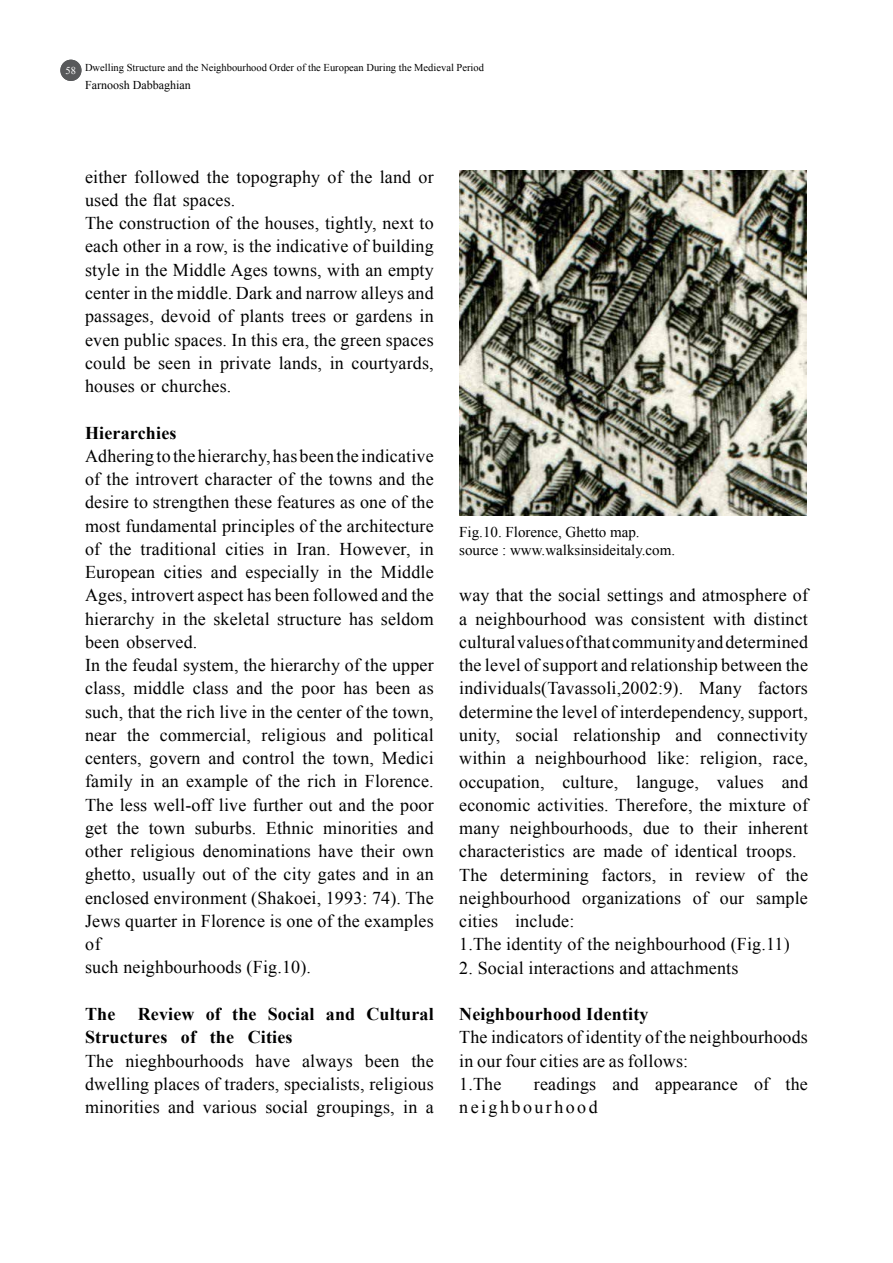
<style>
.page{position:relative;width:893px;height:1263px;background:#fff}
.page>*{position:absolute;margin:0;border:0;box-sizing:border-box;transform-origin:0 0}
.t1{font:18px/23.2px "Times New Roman";letter-spacing:.01em;color:#000;text-align:right}
.t2{font:700 18px "Times New Roman";letter-spacing:.01em;color:#000}
.t3{font:18px/23.2px "Times New Roman";letter-spacing:.135em;color:#000}
.t4{font:15px/18px "Times New Roman";color:#000}
.t5{font:12px "Times New Roman";color:#000}
.t6{font:10.5px "Times New Roman";color:#000}
.t7{font:10.5px "Times New Roman";color:#fff}
</style>
<div class="page">
<img style="left:459px;top:170px;width:347px;height:345px">
<div style="left:60px;top:60px;width:21px;height:21px;background:#58595b;border-radius:50%"></div>
<p class="t7" style="left:66px;top:64px;width:12px">5 81</p>
<p class="t6" style="left:85px;top:60px;width:400px">Dwelling Structure and the Neighbourhood Order of the European During the Medieval Period</p>
<p class="t5" style="left:85px;top:77px;width:107px">Farnoosh Dabbaghian</p>
<p class="t1" style="left:85px;top:165px;width:350px;text-align:left">either followed the topography of the land or used the flat spaces.<br>The construction of the houses, tightly, next to each other in a row is, the indicative of building style in the Middle Ages towns, with an empty center in the middle. Dark and narrow alleys and passages, devoid of plants trees or gardens in even public spaces In. this era, the green spaces could be seen in private lands, in courtyards, houses or churches.</p>
<p class="t2" style="left:85px;top:420px;width:93px">Hierarchies</p>
<p class="t1" style="left:85px;top:444px;width:350px">Adheringtothehierarchy,hasbeentheindicative of the introvert character of the towns and the desire to strengthen these features as one of the most fundamental principles of the architecture in</p>
<p class="t1" style="left:109px;top:537px;width:24px">the</p>
<p class="t1" style="left:141px;top:537px;width:77px">traditional</p>
<p class="t1" style="left:225px;top:537px;width:40px">cities</p>
<p class="t1" style="left:273px;top:537px;width:16px">in</p>
<p class="t1" style="left:85px;top:537px;width:17px">of</p>
<p class="t1" style="left:296px;top:537px;width:36px">Iran.</p>
<p class="t1" style="left:340px;top:537px;width:73px">However,</p>
<p class="t1" style="left:164px;top:560px;width:40px">cities</p>
<p class="t1" style="left:211px;top:560px;width:28px">and</p>
<p class="t1" style="left:246px;top:560px;width:75px">especially</p>
<p class="t1" style="left:328px;top:560px;width:16px">in</p>
<p class="t1" style="left:350px;top:560px;width:24px">the</p>
<p class="t1" style="left:381px;top:560px;width:54px">Middle</p>
<p class="t1" style="left:85px;top:560px;width:72px">European</p>
<p class="t1" style="left:85px;top:583px;width:350px">Ages, introvert aspect has been followed and the</p>
<p class="t1" style="left:85px;top:607px;width:350px">hierarchy in the skeletal structure has seldom</p>
<p class="t1" style="left:85px;top:630px;width:114px">been observed.</p>
<p class="t1" style="left:85px;top:653px;width:350px">In the feudal system, the hierarchy of the upper</p>
<p class="t1" style="left:419px;top:676px;width:17px">as</p>
<p class="t1" style="left:85px;top:676px;width:42px">class,</p>
<p class="t1" style="left:85px;top:700px;width:350px">such, that the rich live in the center of the town,</p>
<p class="t1" style="left:373px;top:723px;width:62px">political</p>
<p class="t1" style="left:134px;top:676px;width:52px">middle</p>
<p class="t1" style="left:193px;top:676px;width:37px">class</p>
<p class="t1" style="left:237px;top:676px;width:28px">and</p>
<p class="t1" style="left:271px;top:676px;width:24px">the</p>
<p class="t1" style="left:343px;top:676px;width:26px">has</p>
<p class="t1" style="left:376px;top:676px;width:36px">been</p>
<p class="t1" style="left:302px;top:676px;width:35px">poor</p>
<p class="t1" style="left:127px;top:723px;width:24px">the</p>
<p class="t1" style="left:160px;top:723px;width:93px">commercial,</p>
<p class="t1" style="left:262px;top:723px;width:66px">religious</p>
<p class="t1" style="left:337px;top:723px;width:28px">and</p>
<p class="t1" style="left:85px;top:723px;width:33px">near</p>
<p class="t1" style="left:85px;top:746px;width:350px">centers, govern and control the town, Medici</p>
<p class="t1" style="left:85px;top:769px;width:350px">family in an example of the rich in Florence.</p>
<p class="t1" style="left:85px;top:793px;width:350px">The less well-off live further out and the poor</p>
<p class="t1" style="left:407px;top:816px;width:28px">and</p>
<p class="t1" style="left:117px;top:816px;width:24px">the</p>
<p class="t1" style="left:195px;top:816px;width:63px">suburbs.</p>
<p class="t1" style="left:266px;top:816px;width:49px">Ethnic</p>
<p class="t1" style="left:323px;top:816px;width:76px">minorities</p>
<p class="t1" style="left:85px;top:816px;width:350px;text-align:left">get<br>other religious denominations have their own ghetto, usually out of the city gates and in an enclosed environment (Shakoei, 1993: 74 .) The<br>Jews quarter in Florence is one of the examples of<br>such neighbourhoods (Fig.10 .(</p>
<p class="t2" style="left:366px;top:1001px;width:69px">Cultural</p>
<p class="t1" style="left:149px;top:816px;width:38px">town</p>
<p class="t2" style="left:138px;top:1001px;width:58px">Review</p>
<p class="t2" style="left:268px;top:1001px;width:48px">Social</p>
<p class="t2" style="left:206px;top:1001px;width:17px">of</p>
<p class="t2" style="left:85px;top:1001px;width:32px">The</p>
<p class="t2" style="left:232px;top:1001px;width:26px">the</p>
<p class="t2" style="left:326px;top:1001px;width:31px">and</p>
<p class="t2" style="left:85px;top:1025px;width:84px">Structures</p>
<p class="t2" style="left:181px;top:1025px;width:17px">of</p>
<p class="t2" style="left:210px;top:1025px;width:26px">the</p>
<p class="t2" style="left:248px;top:1025px;width:46px">Cities</p>
<p class="t1" style="left:85px;top:1048px;width:30px">The</p>
<p class="t1" style="left:85px;top:1072px;width:350px">dwelling places of traders, specialists, religious</p>
<p class="t1" style="left:426px;top:1095px;width:9px">a</p>
<p class="t1" style="left:125px;top:1048px;width:120px">nieghbourhoods</p>
<p class="t1" style="left:256px;top:1048px;width:36px">have</p>
<p class="t1" style="left:302px;top:1048px;width:52px">always</p>
<p class="t1" style="left:365px;top:1048px;width:36px">been</p>
<p class="t1" style="left:411px;top:1048px;width:24px">the</p>
<p class="t1" style="left:85px;top:1095px;width:76px">minorities</p>
<p class="t1" style="left:168px;top:1095px;width:28px">and</p>
<p class="t1" style="left:203px;top:1095px;width:56px">various</p>
<p class="t1" style="left:265px;top:1095px;width:44px">social</p>
<p class="t1" style="left:317px;top:1095px;width:80px">groupings,</p>
<p class="t1" style="left:403px;top:1095px;width:16px">in</p>
<p class="t4" style="left:459px;top:523px;width:217px">Fig.10. Florence, Ghetto map. source : www.walksinsideitaly.com.</p>
<p class="t1" style="left:459px;top:583px;width:350px">way that the social settings and atmosphere of distinct</p>
<p class="t1" style="left:475px;top:607px;width:113px">neighbourhood</p>
<p class="t1" style="left:631px;top:607px;width:75px">consistent</p>
<p class="t1" style="left:713px;top:607px;width:34px">with</p>
<p class="t1" style="left:459px;top:607px;width:9px">a</p>
<p class="t1" style="left:459px;top:630px;width:350px">culturalvaluesofthatcommunityanddetermined</p>
<p class="t1" style="left:459px;top:653px;width:350px">the level of support and relationship between the</p>
<p class="t1" style="left:758px;top:676px;width:52px">factors</p>
<p class="t1" style="left:595px;top:607px;width:30px">was</p>
<p class="t1" style="left:459px;top:676px;width:225px">individuals(Tavassoli,2002:9 .)</p>
<p class="t1" style="left:459px;top:700px;width:350px">determine the level of interdependency, support,</p>
<p class="t1" style="left:717px;top:723px;width:92px">connectivity</p>
<p class="t1" style="left:699px;top:676px;width:44px">Many</p>
<p class="t1" style="left:459px;top:723px;width:43px">unity,</p>
<p class="t1" style="left:516px;top:723px;width:44px">social</p>
<p class="t1" style="left:573px;top:723px;width:88px">relationship</p>
<p class="t1" style="left:676px;top:723px;width:28px">and</p>
<p class="t1" style="left:459px;top:746px;width:48px">within</p>
<p class="t1" style="left:517px;top:746px;width:9px">a</p>
<p class="t1" style="left:535px;top:746px;width:113px">neighbourhood</p>
<p class="t1" style="left:657px;top:746px;width:34px">like:</p>
<p class="t1" style="left:700px;top:746px;width:63px">religion,</p>
<p class="t1" style="left:773px;top:746px;width:37px">race,</p>
<p class="t1" style="left:459px;top:770px;width:87px">occupation,</p>
<p class="t1" style="left:459px;top:793px;width:350px">economic activities. Therefore, the mixture of</p>
<p class="t1" style="left:748px;top:816px;width:62px">inherent</p>
<p class="t1" style="left:562px;top:770px;width:57px">culture,</p>
<p class="t1" style="left:636px;top:770px;width:64px">languge,</p>
<p class="t1" style="left:717px;top:770px;width:48px">values</p>
<p class="t1" style="left:782px;top:770px;width:28px">and</p>
<p class="t1" style="left:510px;top:816px;width:125px">neighbourhoods,</p>
<p class="t1" style="left:643px;top:816px;width:28px">due</p>
<p class="t1" style="left:704px;top:816px;width:35px">their</p>
<p class="t1" style="left:680px;top:816px;width:16px">to</p>
<p class="t1" style="left:459px;top:816px;width:42px">many</p>
<p class="t1" style="left:459px;top:839px;width:107px">characteristics</p>
<p class="t1" style="left:573px;top:839px;width:24px">are</p>
<p class="t1" style="left:603px;top:839px;width:41px">made</p>
<p class="t1" style="left:674px;top:839px;width:65px">identical</p>
<p class="t1" style="left:651px;top:839px;width:17px">of</p>
<p class="t1" style="left:746px;top:839px;width:52px">troops.</p>
<p class="t1" style="left:459px;top:863px;width:30px">The</p>
<p class="t1" style="left:500px;top:863px;width:90px">determining</p>
<p class="t1" style="left:601px;top:863px;width:56px">factors,</p>
<p class="t1" style="left:669px;top:863px;width:16px">in</p>
<p class="t1" style="left:695px;top:863px;width:51px">review</p>
<p class="t1" style="left:758px;top:863px;width:17px">of</p>
<p class="t1" style="left:786px;top:863px;width:24px">the</p>
<p class="t1" style="left:459px;top:886px;width:117px">neighbourhood include:</p>
<p class="t1" style="left:582px;top:886px;width:100px">organizations</p>
<p class="t1" style="left:756px;top:886px;width:53px">sample</p>
<p class="t1" style="left:693px;top:886px;width:17px">of</p>
<p class="t1" style="left:720px;top:886px;width:26px">our</p>
<p class="t1" style="left:459px;top:909px;width:332px;text-align:left">cities<br>1.The identity of the neighbourhood (Fig.11(</p>
<p class="t1" style="left:459px;top:956px;width:281px">2. Social interactions and attachments</p>
<p class="t2" style="left:459px;top:1002px;width:191px">Neighbourhood Identity</p>
<p class="t1" style="left:459px;top:1025px;width:350px">The indicators of identity of the neighbourhoods</p>
<p class="t1" style="left:459px;top:1049px;width:230px">in our four cities are as follows:</p>
<p class="t1" style="left:786px;top:1072px;width:24px">the</p>
<p class="t3" style="left:459px;top:1072px;width:140px">1.The neighbourhood</p>
<p class="t1" style="left:534px;top:1072px;width:64px">readings</p>
<p class="t1" style="left:612px;top:1072px;width:28px">and</p>
<p class="t1" style="left:754px;top:1072px;width:17px">of</p>
<p class="t1" style="left:655px;top:1072px;width:84px">appearance</p>
</div>
